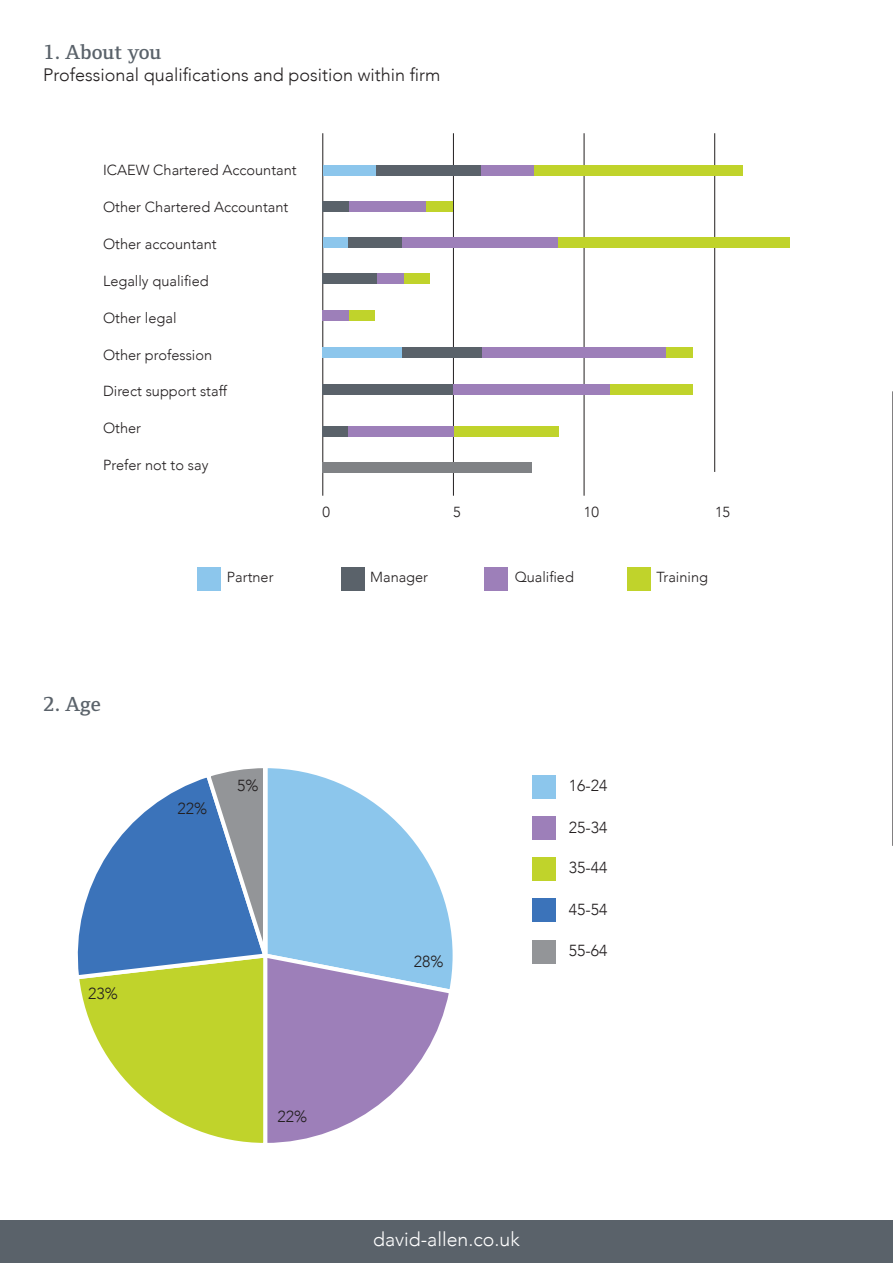
<style>
.page{position:relative;width:893px;height:1263px;background:#fff}
.page>*{position:absolute;margin:0;border:0;box-sizing:border-box;transform-origin:0 0}
.t1{font:600 21px "Foundry Form Serif";color:#5a626a}
.t2{font:300 19.5px "Avenir";color:#fff}
.t3{font:300 18px "Avenir";color:#231f20}
.t4{font:300 16.05px "Avenir";color:#231f20}
.t5{font:300 14.55px "Avenir";color:#231f20}
</style>
<div class="page">
<div style="left:0;top:1220px;width:893px;height:43px;background:#5a626a"></div>
<hr style="left:322px;top:133px;width:1px;height:363px;background:#231f20">
<hr style="left:453px;top:133px;width:1px;height:363px;background:#231f20">
<hr style="left:584px;top:133px;width:1px;height:363px;background:#231f20">
<hr style="left:714px;top:133px;width:1px;height:339px;background:#231f20">
<hr style="left:892px;top:391px;width:1px;height:455px;background:#231f20">
<div style="left:198px;top:568px;width:23px;height:23px;background:#8cc6ec"></div>
<div style="left:341px;top:568px;width:23px;height:23px;background:#5a626a"></div>
<div style="left:484px;top:568px;width:24px;height:23px;background:#9d7fb9"></div>
<div style="left:628px;top:568px;width:23px;height:23px;background:#c0d32b"></div>
<div style="left:323px;top:165px;width:53px;height:10px;background:#8cc6ec"></div>
<div style="left:376px;top:165px;width:105px;height:10px;background:#5a626a"></div>
<div style="left:481px;top:165px;width:54px;height:10px;background:#9d7fb9"></div>
<div style="left:535px;top:165px;width:208px;height:10px;background:#c0d32b"></div>
<div style="left:322px;top:201px;width:27px;height:11px;background:#5a626a"></div>
<div style="left:322px;top:463px;width:210px;height:10px;background:#808285"></div>
<div style="left:349px;top:201px;width:78px;height:11px;background:#9d7fb9"></div>
<div style="left:426px;top:201px;width:27px;height:11px;background:#c0d32b"></div>
<div style="left:323px;top:238px;width:26px;height:10px;background:#8cc6ec"></div>
<div style="left:349px;top:238px;width:53px;height:10px;background:#5a626a"></div>
<div style="left:402px;top:238px;width:156px;height:10px;background:#9d7fb9"></div>
<div style="left:558px;top:238px;width:232px;height:10px;background:#c0d32b"></div>
<div style="left:322px;top:274px;width:54px;height:10px;background:#5a626a"></div>
<div style="left:403px;top:274px;width:26px;height:10px;background:#c0d32b"></div>
<div style="left:377px;top:274px;width:26px;height:10px;background:#9d7fb9"></div>
<div style="left:349px;top:311px;width:26px;height:10px;background:#c0d32b"></div>
<div style="left:322px;top:311px;width:27px;height:10px;background:#9d7fb9"></div>
<div style="left:322px;top:347px;width:80px;height:10px;background:#8cc6ec"></div>
<div style="left:402px;top:347px;width:81px;height:10px;background:#5a626a"></div>
<div style="left:483px;top:347px;width:183px;height:10px;background:#9d7fb9"></div>
<div style="left:666px;top:347px;width:26px;height:10px;background:#c0d32b"></div>
<div style="left:322px;top:384px;width:132px;height:10px;background:#5a626a"></div>
<div style="left:453px;top:384px;width:157px;height:10px;background:#9d7fb9"></div>
<div style="left:610px;top:384px;width:82px;height:10px;background:#c0d32b"></div>
<div style="left:322px;top:426px;width:26px;height:11px;background:#5a626a"></div>
<div style="left:348px;top:426px;width:106px;height:11px;background:#9d7fb9"></div>
<div style="left:454px;top:426px;width:105px;height:11px;background:#c0d32b"></div>
<div style="left:532px;top:775px;width:23px;height:23px;background:#8cc6ec"></div>
<div style="left:532px;top:816px;width:23px;height:24px;background:#9d7fb9"></div>
<div style="left:532px;top:857px;width:23px;height:24px;background:#c0d32b"></div>
<div style="left:532px;top:898px;width:23px;height:24px;background:#3b73ba"></div>
<div style="left:532px;top:940px;width:23px;height:23px;background:#939598"></div>
<svg style="left:77px;top:768px;width:376px;height:375px"></svg>
<p class="t1" style="left:43px;top:40px;width:120px">1. About you</p>
<p class="t3" style="left:43px;top:64px;width:399px">Professional qualifications and position within firm</p>
<p class="t5" style="left:103px;top:162px;width:195px">ICAEW Chartered Accountant</p>
<p class="t5" style="left:103px;top:199px;width:187px">Other Chartered Accountant</p>
<p class="t5" style="left:103px;top:235px;width:115px">Other accountant</p>
<p class="t5" style="left:103px;top:272px;width:107px">Legally qualified</p>
<p class="t5" style="left:103px;top:309px;width:75px">Other legal</p>
<p class="t5" style="left:103px;top:346px;width:111px">Other profession</p>
<p class="t5" style="left:103px;top:383px;width:125px">Direct support staff</p>
<p class="t5" style="left:103px;top:420px;width:40px">Other</p>
<p class="t5" style="left:103px;top:456px;width:107px">Prefer not to say</p>
<p class="t5" style="left:322px;top:503px;width:9px">0</p>
<p class="t5" style="left:453px;top:503px;width:9px">5</p>
<p class="t5" style="left:584px;top:503px;width:17px">10</p>
<p class="t5" style="left:715px;top:503px;width:17px">15</p>
<p class="t1" style="left:43px;top:692px;width:59px">2. Age</p>
<p class="t4" style="left:88px;top:984px;width:31px">23%</p>
<p class="t5" style="left:227px;top:569px;width:48px">Partner</p>
<p class="t5" style="left:370px;top:569px;width:59px">Manager</p>
<p class="t5" style="left:515px;top:569px;width:61px">Qualified</p>
<p class="t5" style="left:657px;top:569px;width:53px">Training</p>
<p class="t4" style="left:177px;top:799px;width:31px">22%</p>
<p class="t4" style="left:237px;top:776px;width:23px">5%</p>
<p class="t4" style="left:277px;top:1107px;width:31px">22%</p>
<p class="t4" style="left:414px;top:952px;width:31px">28%</p>
<p class="t4" style="left:569px;top:776px;width:40px">16-24</p>
<p class="t4" style="left:569px;top:818px;width:40px">25-34</p>
<p class="t4" style="left:569px;top:858px;width:40px">35-44</p>
<p class="t4" style="left:569px;top:899px;width:40px">45-54</p>
<p class="t4" style="left:569px;top:941px;width:40px">55-64</p>
<h2 class="t2" style="left:373px;top:1228px;width:148px">david-allen.co.uk</h2>
</div>
